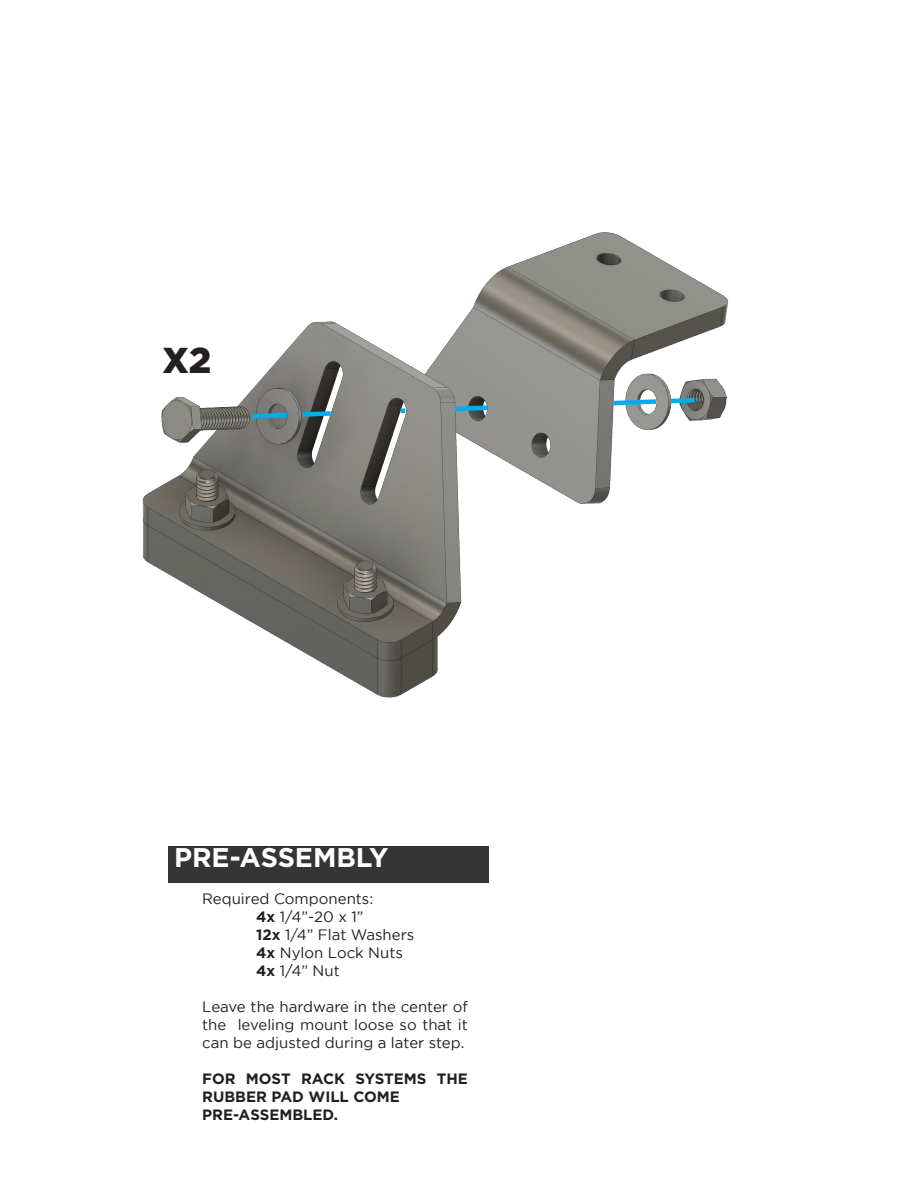
<style>
.page{position:relative;width:918px;height:1188px;background:#fff}
.page>*{position:absolute;margin:0;border:0;box-sizing:border-box;transform-origin:0 0}
.t1{font:900 36px "Gotham";color:#231f20}
.t2{font:700 27px "Gotham";color:#fff}
.t3{font:15px/18px "Gotham";color:#231f20;text-align:justify}
.t4{font:700 15px/18px "Gotham";color:#231f20}
.s1{font-weight:700}
</style>
<div class="page">
<img style="left:142px;top:232px;width:587px;height:466px">
<div style="left:168px;top:846px;width:320px;height:36px;background:#363536"></div>
<svg style="left:247px;top:410px;width:44px;height:11px"></svg>
<svg style="left:298px;top:409px;width:37px;height:10px"></svg>
<svg style="left:401px;top:408px;width:4px;height:5px"></svg>
<svg style="left:450px;top:403px;width:42px;height:11px"></svg>
<svg style="left:609px;top:395px;width:90px;height:13px"></svg>
<p class="t1" style="left:162px;top:339px;width:50px">X2</p>
<p class="t2" style="left:174px;top:842px;width:216px">PRE-ASSEMBLY</p>
<p class="t3" style="left:202px;top:889px;width:173px">Required Components:</p>
<p class="t3" style="left:256px;top:907px;width:109px"><span class="s1">4x</span> 1/4”-20 x 1”</p>
<p class="t3" style="left:256px;top:925px;width:160px"><span class="s1">12x</span> 1/4” Flat Washers</p>
<p class="t3" style="left:256px;top:943px;width:148px"><span class="s1">4x</span> Nylon Lock Nuts</p>
<p class="t3" style="left:256px;top:961px;width:85px"><span class="s1">4x</span> 1/4” Nut</p>
<p class="t3" style="left:202px;top:997px;width:267px">Leave the hardware in the center of the leveling mount loose so that it can be adjusted during a later step.</p>
<p class="t4" style="left:202px;top:1069px;width:267px">FOR MOST RACK SYSTEMS THE<br>RUBBER PAD WILL COME</p>
<p class="t4" style="left:202px;top:1105px;width:137px">PRE-ASSEMBLED.</p>
</div>
